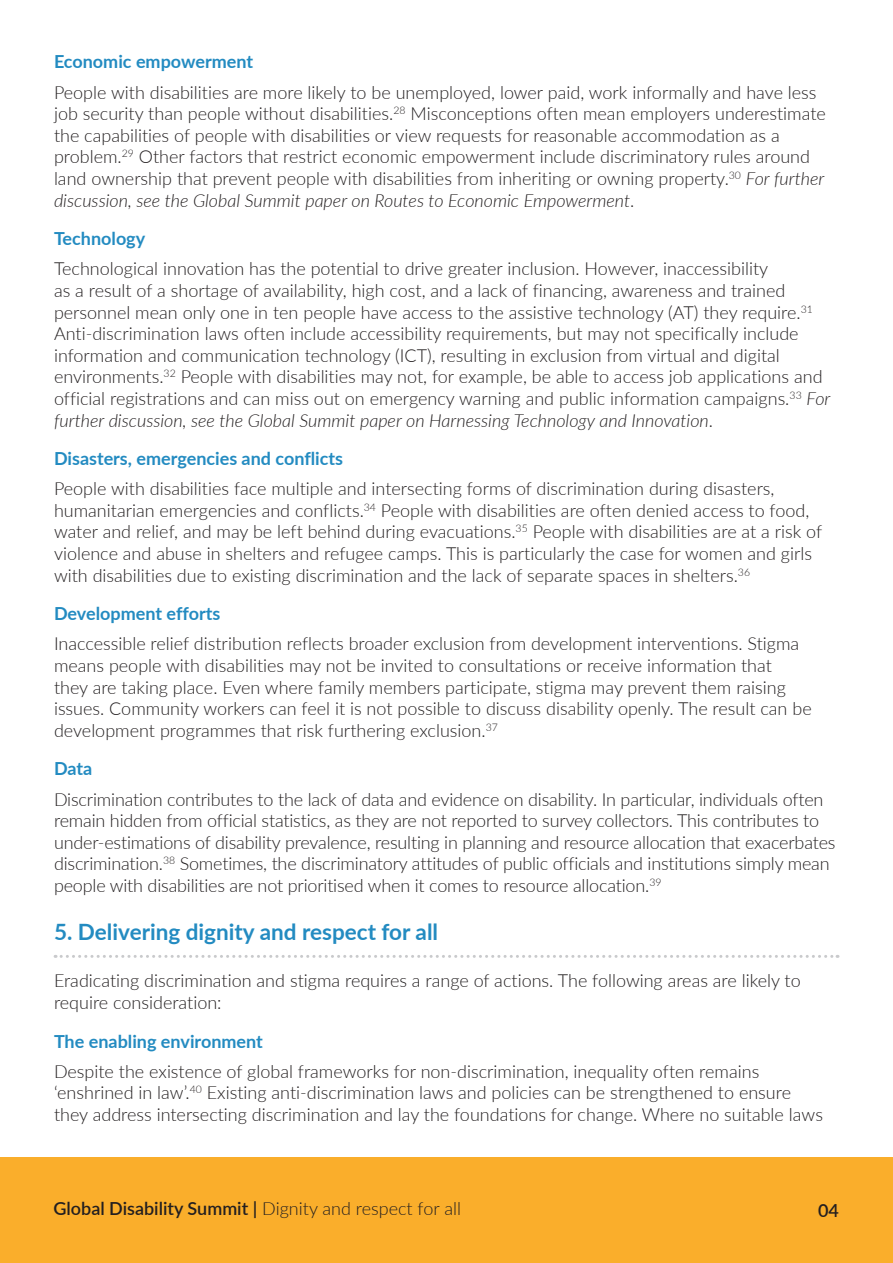
<style>
.page{position:relative;width:893px;height:1263px;background:#fff}
.page>*{position:absolute;margin:0;border:0;box-sizing:border-box;transform-origin:0 0}
.t1{font:700 22.5px "Lato";color:#238bc1}
.t2{font:300 18px/21.6px "Lato";color:#231f20}
.t3{font:700 18px "Lato";color:#238bc1}
.t4{font:600 18px "Lato";color:#231f20}
.s1{font-style:italic}
.s2{font-weight:300}
</style>
<div class="page">
<div style="left:0;top:1158px;width:893px;height:105px;background:#faae2b"></div>
<svg style="left:55px;top:955px;width:783px;height:3px"></svg>
<h3 class="t3" style="left:54px;top:49px;width:201px">Economic empowerment</h3>
<p class="t2" style="left:54px;top:81px;width:773px">People with disabilities are more likely to be unemployed, lower paid, work informally and have less job security than people without disabilities.<sup>28</sup> Misconceptions often mean employers underestimate the capabilities of people with disabilities or view requests for reasonable accommodation as a problem.<sup>29</sup> Other factors that restrict economic empowerment include discriminatory rules around land ownership that prevent people with disabilities from inheriting or owning property.<sup>30</sup> <span class="s1">For further discussion, see the Global Summit paper on Routes to Economic Empowerment</span>.</p>
<h3 class="t3" style="left:54px;top:225px;width:93px">Technology</h3>
<p class="t2" style="left:54px;top:257px;width:778px">Technological innovation has the potential to drive greater inclusion. However, inaccessibility<br>as a result of a shortage of availability, high cost, and a lack of financing, awareness and trained personnel mean only one in ten people have access to the assistive technology (AT) they require.<sup>31<br></sup>Anti-discrimination laws often include accessibility requirements, but may not specifically include information and communication technology (ICT), resulting in exclusion from virtual and digital environments.<sup>32</sup> People with disabilities may not, for example, be able to access job applications and official registrations and can miss out on emergency warning and public information campaigns.<sup>33</sup> <span class="s1">For further discussion, see the Global Summit paper on Harnessing Technology and Innovation</span>.</p>
<h3 class="t3" style="left:54px;top:445px;width:291px">Disasters, emergencies and conflicts</h3>
<p class="t2" style="left:54px;top:477px;width:770px">People with disabilities face multiple and intersecting forms of discrimination during disasters, humanitarian emergencies and conflicts.<sup>34</sup> People with disabilities are often denied access to food, water and relief, and may be left behind during evacuations.<sup>35</sup> People with disabilities are at a risk of violence and abuse in shelters and refugee camps. This is particularly the case for women and girls with disabilities due to existing discrimination and the lack of separate spaces in shelters.<sup>36</sup></p>
<h3 class="t3" style="left:54px;top:600px;width:168px">Development efforts</h3>
<p class="t2" style="left:54px;top:632px;width:759px">Inaccessible relief distribution reflects broader exclusion from development interventions. Stigma means people with disabilities may not be invited to consultations or receive information that<br>they are taking place. Even where family members participate, stigma may prevent them raising issues. Community workers can feel it is not possible to discuss disability openly. The result can be development programmes that risk furthering exclusion.<sup>37</sup></p>
<h3 class="t3" style="left:54px;top:756px;width:40px">Data</h3>
<p class="t2" style="left:54px;top:788px;width:783px">Discrimination contributes to the lack of data and evidence on disability. In particular, individuals often remain hidden from official statistics, as they are not reported to survey collectors. This contributes to under-estimations of disability prevalence, resulting in planning and resource allocation that exacerbates discrimination.<sup>38</sup> Sometimes, the discriminatory attitudes of public officials and institutions simply mean people with disabilities are not prioritised when it comes to resource allocation.<sup>39</sup></p>
<h2 class="t1" style="left:54px;top:915px;width:386px">5. Delivering dignity and respect for all</h2>
<p class="t2" style="left:54px;top:969px;width:748px">Eradicating discrimination and stigma requires a range of actions. The following areas are likely to require consideration:</p>
<h3 class="t3" style="left:54px;top:1028px;width:210px">The enabling environment</h3>
<p class="t2" style="left:54px;top:1060px;width:770px">Despite the existence of global frameworks for non-discrimination, inequality often remains ‘enshrined in law’.<sup>40</sup> Existing anti-discrimination laws and policies can be strengthened to ensure they address intersecting discrimination and lay the foundations for change. Where no suitable laws</p>
<p class="t4" style="left:54px;top:1195px;width:409px">Global Disability Summit | <span class="s2">Dignity and respect for all</span></p>
<p class="t4" style="left:818px;top:1197px;width:22px">04</p>
</div>
